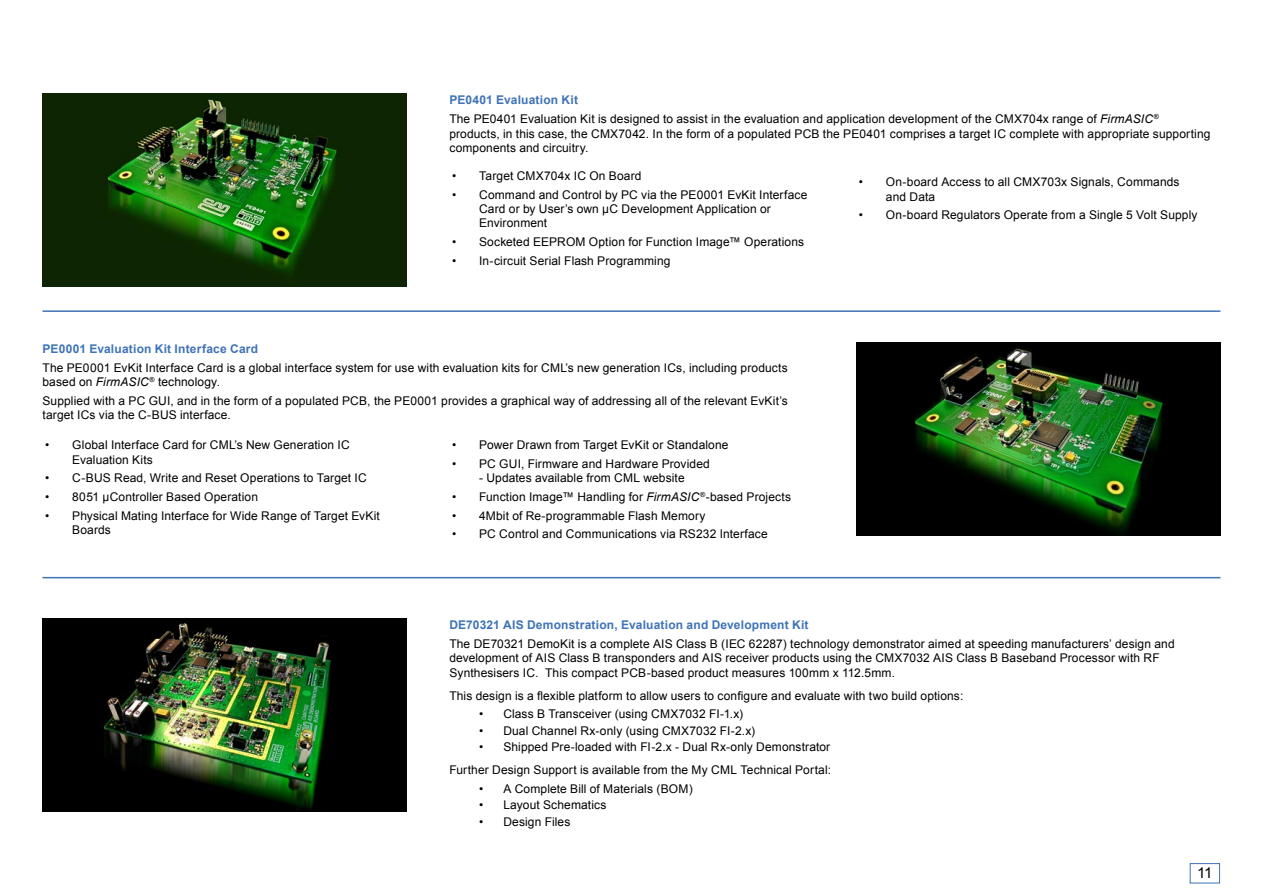
<style>
.page{position:relative;width:1263px;height:893px;background:#fff}
.page>*{position:absolute;margin:0;border:0;box-sizing:border-box;transform-origin:0 0}
.t1{font:15px "Arial";color:#000}
.t2{font:12px/18.6px "Arial";letter-spacing:.01em;color:#000}
.t3{font:700 12px "Arial";letter-spacing:.015em;color:#3e73b7}
.s1{font-weight:700;color:#3e73b7}
.s2{font-style:italic}
</style>
<div class="page">
<div style="left:1190px;top:863px;width:30px;height:20px;border:1px solid #3e73b7"></div>
<hr style="left:43px;top:310px;width:1177px;height:2px;background:#3e73b7">
<hr style="left:43px;top:577px;width:1177px;height:1px;background:#3e73b7">
<img style="left:43px;top:94px;width:364px;height:192px">
<img style="left:856px;top:342px;width:364px;height:193px">
<img style="left:43px;top:619px;width:364px;height:192px">
<p class="t2" style="left:449px;top:91px;width:711px"><span class="s1">PE0401 Evaluation Kit<br></span>The PE0401 Evaluation Kit is designed to assist in the evaluation and application development of the CMX704x range of <span class="s2">FirmASIC</span><sup>®</sup></p>
<p class="t2" style="left:449px;top:126px;width:763px;line-height:14.4px">products, in this case, the CMX7042. In the form of a populated PCB the PE0401 comprises a target IC complete with appropriate supporting components and circuitry.</p>
<p class="t2" style="left:479px;top:167px;width:330px">Target CMX704x IC On Board<br>Command and Control by PC via the PE0001 EvKit Interface</p>
<p class="t2" style="left:479px;top:202px;width:293px;line-height:14.4px">Card or by User’s own µC Development Application or<br>Environment</p>
<p class="t2" style="left:479px;top:233px;width:326px">Socketed EEPROM Option for Function Image™ Operations<br>In-circuit Serial Flash Programming</p>
<p class="t2" style="left:452px;top:167px;width:6px">• •</p>
<p class="t2" style="left:886px;top:175px;width:295px;line-height:14.4px">On-board Access to all CMX703x Signals, Commands and Data</p>
<p class="t2" style="left:886px;top:206px;width:313px">On-board Regulators Operate from a Single 5 Volt Supply</p>
<p class="t2" style="left:859px;top:173px;width:6px">•</p>
<p class="t2" style="left:859px;top:206px;width:6px">•</p>
<p class="t2" style="left:452px;top:233px;width:6px">• •</p>
<p class="t3" style="left:43px;top:341px;width:217px">PE0001 Evaluation Kit Interface Card</p>
<p class="t2" style="left:43px;top:361px;width:747px;line-height:14.4px">The PE0001 EvKit Interface Card is a global interface system for use with evaluation kits for CML’s new generation ICs, including products based on <span class="s2">FirmASIC</span><sup>®</sup> technology.</p>
<p class="t2" style="left:43px;top:394px;width:747px;line-height:14.4px">Supplied with a PC GUI, and in the form of a populated PCB, the PE0001 provides a graphical way of addressing all of the relevant EvKit’s target ICs via the C-BUS interface.</p>
<p class="t2" style="left:45px;top:436px;width:6px">•</p>
<p class="t2" style="left:45px;top:469px;width:6px;text-align:justify">• • •</p>
<p class="t2" style="left:72px;top:438px;width:279px;line-height:14.4px">Global Interface Card for CML’s New Generation IC<br>Evaluation Kits</p>
<p class="t2" style="left:72px;top:469px;width:309px">C-BUS Read, Write and Reset Operations to Target IC<br>8051 µController Based Operation<br>Physical Mating Interface for Wide Range of Target EvKit</p>
<p class="t2" style="left:72px;top:521px;width:40px">Boards</p>
<p class="t2" style="left:452px;top:436px;width:6px">• •</p>
<p class="t2" style="left:452px;top:488px;width:6px;text-align:justify">• • •</p>
<p class="t2" style="left:479px;top:436px;width:251px">Power Drawn from Target EvKit or Standalone<br>PC GUI, Firmware and Hardware Provided</p>
<p class="t2" style="left:479px;top:469px;width:313px">- Updates available from CML website<br>Function Image™ Handling for <span class="s2">FirmASIC</span><sup>®</sup>-based Projects 4Mbit of Re-programmable Flash Memory<br>PC Control and Communications via RS232 Interface</p>
<p class="t3" style="left:449px;top:617px;width:361px">DE70321 AIS Demonstration, Evaluation and Development Kit</p>
<p class="t2" style="left:449px;top:637px;width:727px;line-height:14.4px">The DE70321 DemoKit is a complete AIS Class B (IEC 62287) technology demonstrator aimed at speeding manufacturers’ design and development of AIS Class B transponders and AIS receiver products using the CMX7032 AIS Class B Baseband Processor with RF<br>Synthesisers IC. This compact PCB-based product measures 100mm x 112.5mm.</p>
<p class="t2" style="left:503px;top:686px;width:462px;text-indent:-54px">This design is a flexible platform to allow users to configure and evaluate with two build options:<br>Class B Transceiver (using CMX7032 FI-1.x)</p>
<p class="t2" style="left:503px;top:722px;width:328px;line-height:16.5px">Dual Channel Rx-only (using CMX7032 FI-2.x)<br>Shipped Pre-loaded with FI-2.x - Dual Rx-only Demonstrator</p>
<p class="t2" style="left:503px;top:761px;width:329px;text-indent:-54px">Further Design Support is available from the My CML Technical Portal:<br>A Complete Bill of Materials (BOM)</p>
<p class="t2" style="left:503px;top:797px;width:105px;line-height:16.5px">Layout Schematics<br>Design Files</p>
<p class="t2" style="left:479px;top:706px;width:6px;line-height:16.5px;text-align:justify">• • •</p>
<p class="t2" style="left:479px;top:780px;width:6px;line-height:16.5px;text-align:justify">• • •</p>
<p class="t1" style="left:1197px;top:863px;width:17px">11</p>
</div>
